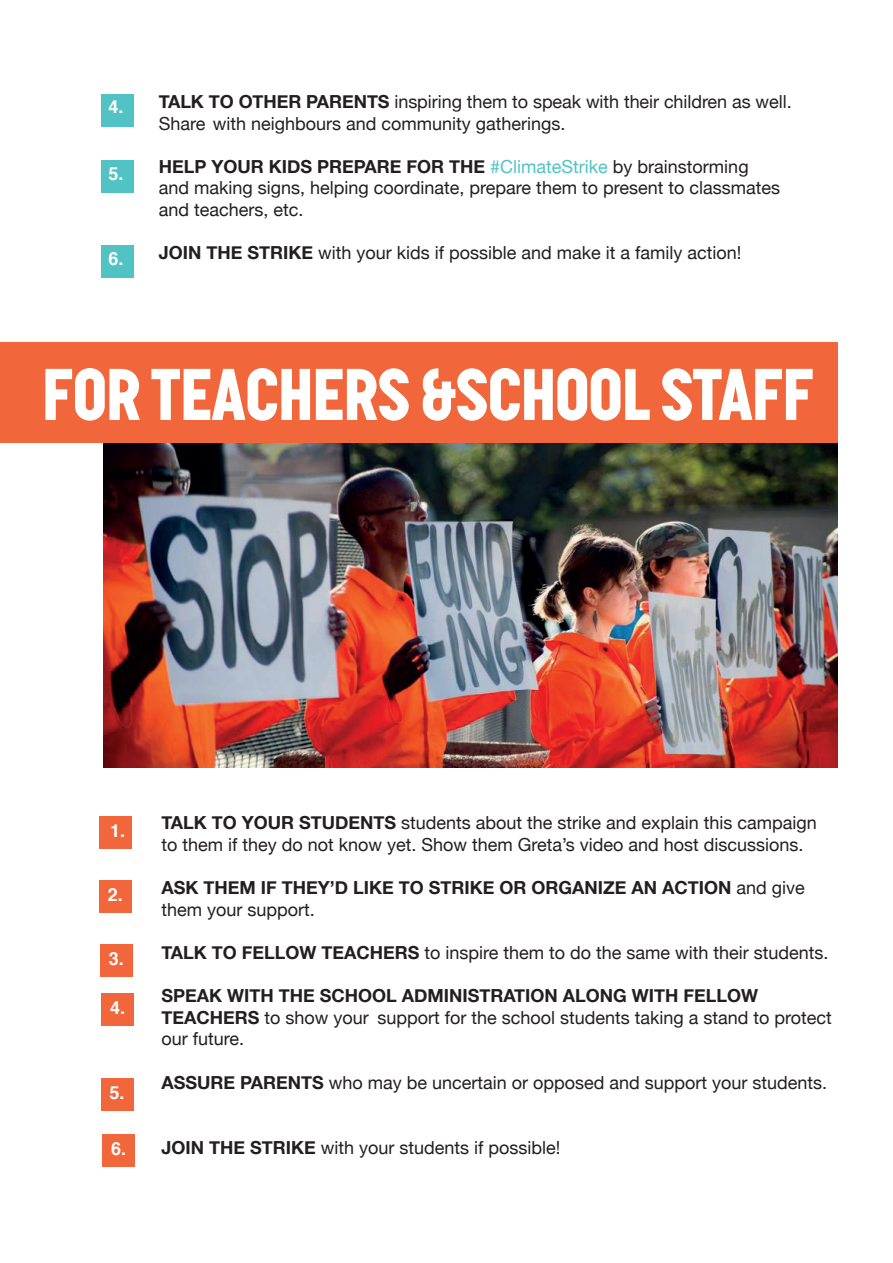
<style>
.page{position:relative;width:893px;height:1263px;background:#fff}
.page>*{position:absolute;margin:0;border:0;box-sizing:border-box;transform-origin:0 0}
.t1{font:900 72px "Graph";color:#fff}
.t2{font:18px/21.6px "Helvetica Neue";color:#231f20}
.t3{font:700 18px/21.6px "Helvetica Neue";color:#231f20}
.t4{font:700 18px "Helvetica";color:#fff}
.s1{font-weight:700}
.s2{color:#52c3c4}
.s3{font-weight:400}
</style>
<div class="page">
<img style="left:103px;top:443px;width:735px;height:324px">
<div style="left:101px;top:94px;width:33px;height:32px;background:#52c3c4"></div>
<div style="left:101px;top:160px;width:33px;height:33px;background:#52c3c4"></div>
<div style="left:101px;top:245px;width:33px;height:33px;background:#52c3c4"></div>
<div style="left:0;top:342px;width:838px;height:101px;background:#f2663c"></div>
<div style="left:99px;top:816px;width:33px;height:33px;background:#f2663c"></div>
<div style="left:99px;top:880px;width:33px;height:33px;background:#f2663c"></div>
<div style="left:100px;top:944px;width:33px;height:33px;background:#f2663c"></div>
<div style="left:101px;top:993px;width:33px;height:33px;background:#f2663c"></div>
<div style="left:101px;top:1078px;width:33px;height:33px;background:#f2663c"></div>
<div style="left:102px;top:1134px;width:33px;height:33px;background:#f2663c"></div>
<p class="t4" style="left:108px;top:92px;width:17px">4.</p>
<p class="t4" style="left:108px;top:159px;width:17px">5.</p>
<p class="t4" style="left:108px;top:244px;width:17px">6.</p>
<p class="t2" style="left:159px;top:92px;width:634px"><span class="s1">TALK TO OTHER PARENTS</span> inspiring them to speak with their children as well.<br>Share with neighbours and community gatherings.</p>
<p class="t2" style="left:159px;top:157px;width:623px"><span class="s1">HELP YOUR KIDS PREPARE FOR THE</span> <span class="s2">#ClimateStrike</span> by brainstorming and making signs, helping coordinate, prepare them to present to classmates and teachers, etc.</p>
<p class="t2" style="left:159px;top:243px;width:584px"><span class="s1">JOIN THE STRIKE</span> with your kids if possible and make it a family action!</p>
<h1 class="t1" style="left:43px;top:351px;width:773px">FOR TEACHERS &amp;SCHOOL STAFF</h1>
<p class="t4" style="left:110px;top:816px;width:17px">1.</p>
<p class="t4" style="left:108px;top:880px;width:17px">2.</p>
<p class="t4" style="left:109px;top:885px;width:17px">2.</p>
<p class="t4" style="left:109px;top:933px;width:17px">3.</p>
<p class="t4" style="left:109px;top:944px;width:17px">3.</p>
<p class="t4" style="left:110px;top:993px;width:17px">4.</p>
<p class="t4" style="left:109px;top:1078px;width:17px">5.</p>
<p class="t4" style="left:111px;top:1134px;width:17px">6.</p>
<p class="t2" style="left:161px;top:813px;width:657px"><span class="s1">TALK TO YOUR STUDENTS</span> students about the strike and explain this campaign to them if they do not know yet. Show them Greta’s video and host discussions.</p>
<p class="t3" style="left:161px;top:877px;width:645px">ASK THEM IF THEY’D LIKE TO STRIKE OR ORGANIZE AN ACTION <span class="s3">and give them your support.</span></p>
<p class="t2" style="left:161px;top:943px;width:669px"><span class="s1">TALK TO FELLOW TEACHERS</span> to inspire them to do the same with their students.</p>
<p class="t2" style="left:161px;top:986px;width:672px"><span class="s1">SPEAK WITH THE SCHOOL ADMINISTRATION ALONG WITH FELLOW<br>TEACHERS</span> to show your support for the school students taking a stand to protect our future.</p>
<p class="t2" style="left:161px;top:1072px;width:667px"><span class="s1">ASSURE PARENTS</span> who may be uncertain or opposed and support your students.</p>
<p class="t2" style="left:161px;top:1137px;width:401px"><span class="s1">JOIN THE STRIKE</span> with your students if possible!</p>
</div>
